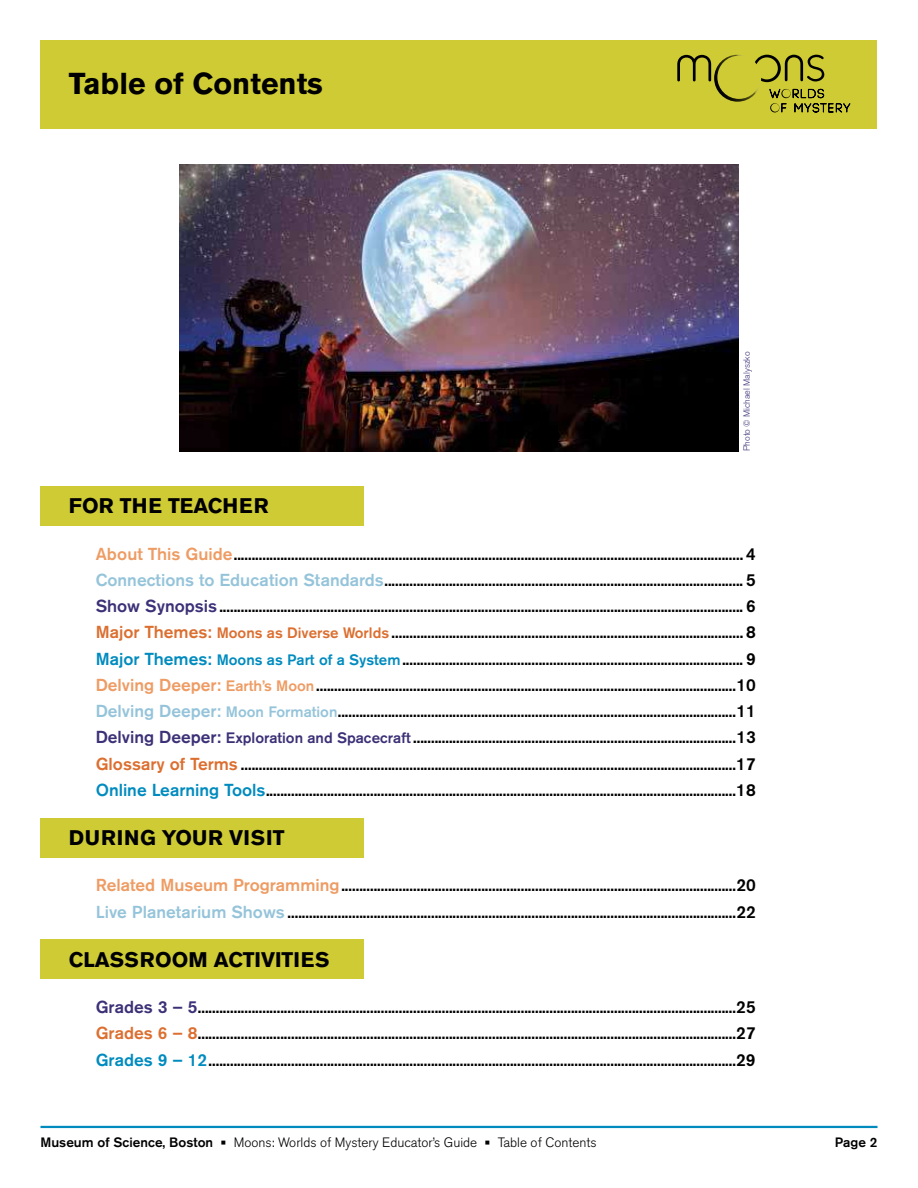
<style>
.page{position:relative;width:918px;height:1188px;background:#fff}
.page>*{position:absolute;margin:0;border:0;box-sizing:border-box;transform-origin:0 0}
.t1{font:700 30px "Akzidenz Grotesk BE";color:#000}
.t2{font:700 21px "Akzidenz Grotesk BE";letter-spacing:.02em;color:#000}
.t3{font:500 17.25px/26.2px "Akzidenz Grotesk BE";color:#000;text-align:justify}
.t4{font:300 13.5px "Akzidenz Grotesk BE";color:#000}
.t5{font:500 13.5px "Akzidenz Grotesk BE";color:#000}
.t6{font:300 9px "Akzidenz Grotesk BE";color:#3c3077}
.s1{color:#ee9c64}
.s2{color:#95c4da}
.s3{color:#3c3077}
.s4{color:#dc6f30}
.s5{font-size:15px;color:#dc6f30}
.s6{color:#008bbf}
.s7{font-size:15px;color:#008bbf}
.s8{font-size:15px;color:#ee9c64}
.s9{font-size:15px;color:#95c4da}
.s10{font-size:15px;color:#3c3077}
.s11{font-weight:500}
.s12{font-size:18px}
</style>
<div class="page">
<hr style="left:40px;top:1126px;width:838px;height:2px;background:#008bbf">
<div style="left:40px;top:40px;width:838px;height:89px;background:#cfcb34"></div>
<img style="left:180px;top:164px;width:558px;height:288px">
<div style="left:40px;top:940px;width:324px;height:39px;background:#cfcb34"></div>
<div style="left:40px;top:819px;width:324px;height:39px;background:#cfcb34"></div>
<div style="left:40px;top:487px;width:324px;height:39px;background:#cfcb34"></div>
<svg style="left:677px;top:55px;width:173px;height:58px"></svg>
<h1 class="t1" style="left:69px;top:67px;width:256px">TABLE OF CONTENTS</h1>
<p class="t6" style="left:742px;top:451px;width:101px;rotate:-90deg">Photo © Michael Malyszko</p>
<p class="t2" style="left:69px;top:494px;width:201px">FOR THE TEACHER</p>
<p class="t3" style="left:96px;top:540px;width:662px"><span class="s1">About This Guide</span>.............................................................................................................................................. 4<br><span class="s2">Connections to Education Standards</span>.................................................................................................... 5<br><span class="s3">Show Synopsis</span> .................................................................................................................................................. 6<br><span class="s4">Major Themes:</span> <span class="s5">Moons as Diverse Worlds</span> .................................................................................................. 8<br><span class="s6">Major Themes:</span> <span class="s7">Moons as Part of a System</span>............................................................................................... 9<br><span class="s1">Delving Deeper:</span> <span class="s8">Earth’s Moon</span>.....................................................................................................................10<br><span class="s2">Delving Deeper:</span> <span class="s9">Moon Formation</span>...............................................................................................................11<br><span class="s3">Delving Deeper:</span> <span class="s10">Exploration and Spacecraft</span> ..........................................................................................13<br><span class="s4">Glossary of Terms</span> ..........................................................................................................................................17<br><span class="s6">Online Learning Tools</span>...................................................................................................................................18</p>
<p class="t2" style="left:69px;top:825px;width:213px">DURING YOUR VISIT</p>
<p class="t3" style="left:96px;top:872px;width:662px"><span class="s1">Related Museum Programming</span>..............................................................................................................20<br><span class="s2">Live Planetarium Shows</span> .............................................................................................................................22</p>
<p class="t2" style="left:69px;top:947px;width:263px">CLASSROOM ACTIVITIES</p>
<p class="t3" style="left:96px;top:994px;width:662px"><span class="s3">Grades 3 – 5</span>......................................................................................................................................................25<br><span class="s4">Grades 6 – 8</span>......................................................................................................................................................27<br><span class="s6">Grades 9 – 12</span>...................................................................................................................................................29</p>
<p class="t4" style="left:40px;top:1135px;width:558px"><span class="s11">Museum of Science, Boston</span> <span class="s12">•</span> Moons: Worlds of Mystery Educator’s Guide <span class="s12">•</span> Table of Contents</p>
<p class="t5" style="left:835px;top:1134px;width:44px">Page 2</p>
</div>
